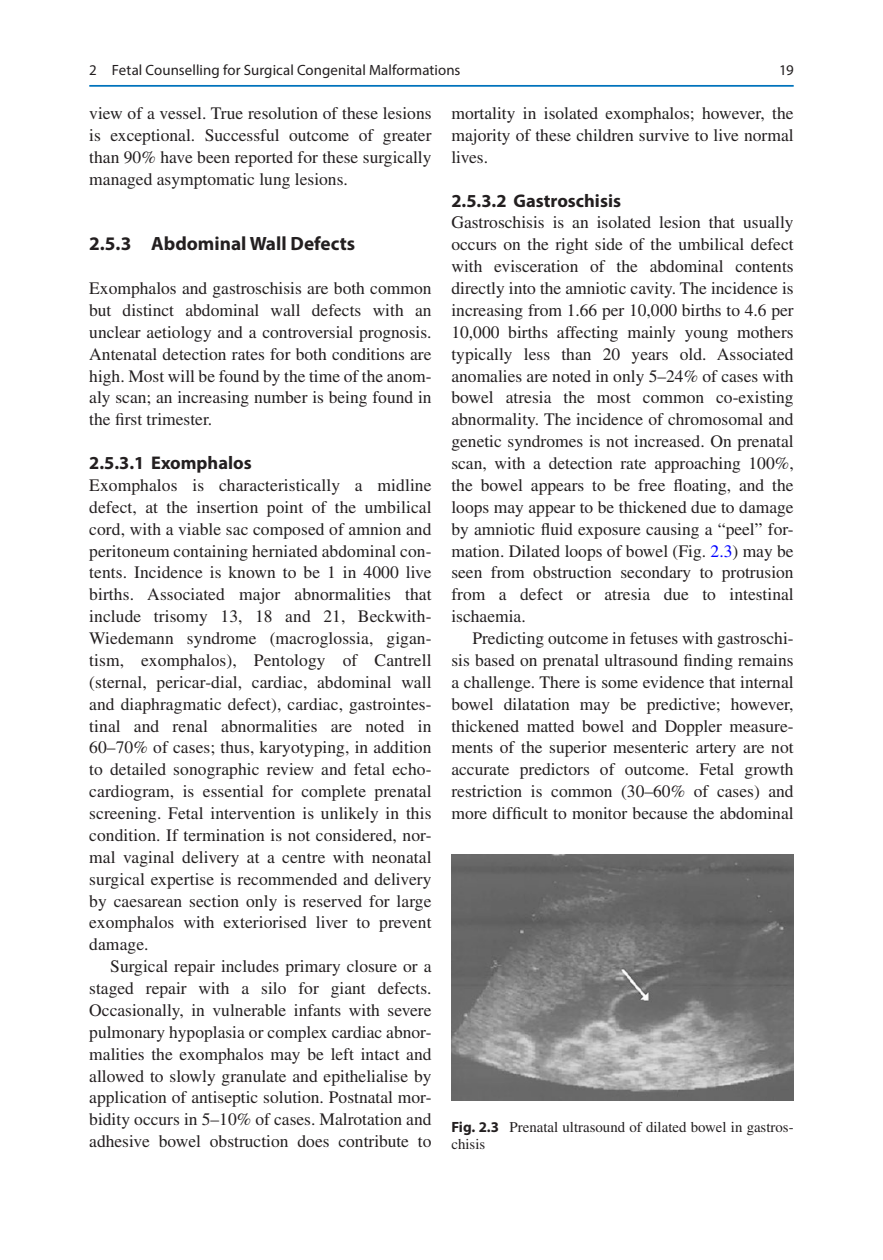
<style>
.page{position:relative;width:883px;height:1260px;background:#fff}
.page>*{position:absolute;margin:0;border:0;box-sizing:border-box;transform-origin:0 0}
._2_hd{font:700 19.25px "Myriad Pro";color:#231f20}
._3_hd{font:700 18.38px "Myriad Pro";color:#231f20}
.Text_flush{font:17.5px/21.9px "Times LT Std";color:#231f20;text-align:justify}
.Text{font:17.5px/21.9px "Times LT Std";color:#231f20;text-align:justify}
.t1{font:14.88px/17.5px "Times LT Std";color:#231f20}
.t2{font:14.88px "Myriad Pro";letter-spacing:.005em;color:#231f20}
.s1{color:#00f}
.s2{font-family:"Myriad Pro";font-weight:700}
</style>
<div class="page">
<img style="left:451px;top:855px;width:343px;height:246px">
<hr style="left:89px;top:85px;width:705px;height:2px;background:#0073bc">
<p class="t2" style="left:89px;top:61px;width:373px">2 Fetal Counselling for Surgical Congenital Malformations</p>
<p class="t2" style="left:779px;top:61px;width:16px">19</p>
<p class="Text" style="left:89px;top:102px;width:344px">view of a vessel. True resolution of these lesions is exceptional. Successful outcome of greater than 90% have been reported for these surgically managed asymptomatic lung lesions.</p>
<h3 class="_2_hd" style="left:89px;top:231px;width:267px">2.5.3 Abdominal Wall Defects</h3>
<p class="Text_flush" style="left:89px;top:277px;width:344px">Exomphalos and gastroschisis are both common but distinct abdominal wall defects with an unclear aetiology and a controversial prognosis.<br>Antenatal detection rates for both conditions are high. Most will be found by the time of the anom&shy;aly scan; an increasing number is being found in the first trimester.</p>
<h4 class="_3_hd" style="left:89px;top:451px;width:164px">2.5.3.1 Exomphalos</h4>
<p class="Text_flush" style="left:89px;top:474px;width:344px">Exomphalos is characteristically a midline defect, at the insertion point of the umbilical cord, with a viable sac composed of amnion and peritoneum containing herniated abdominal con&shy;tents. Incidence is known to be 1 in 4000 live births. Associated major abnormalities that include trisomy 13, 18 and 21, Beckwith-Wiedemann syndrome (macroglossia, gigan&shy;tism, exomphalos), Pentology of Cantrell (sternal, pericar-dial, cardiac, abdominal wall and diaphragmatic defect), cardiac, gastrointes&shy;tinal and renal abnormalities are noted in 60–70% of cases; thus, karyotyping, in addition to detailed sonographic review and fetal echo&shy;cardiogram, is essential for complete prenatal screening. Fetal intervention is unlikely in this condition. If termination is not considered, nor&shy;mal vaginal delivery at a centre with neonatal surgical expertise is recommended and delivery by caesarean section only is reserved for large exomphalos with exteriorised liver to prevent damage.</p>
<p class="Text" style="left:89px;top:955px;width:344px;text-indent:21px">Surgical repair includes primary closure or a staged repair with a silo for giant defects.<br>Occasionally, in vulnerable infants with severe pulmonary hypoplasia or complex cardiac abnor&shy;malities the exomphalos may be left intact and allowed to slowly granulate and epithelialise by application of antiseptic solution. Postnatal mor&shy;bidity occurs in 5–10% of cases. Malrotation and adhesive bowel obstruction does contribute to</p>
<p class="Text" style="left:451px;top:102px;width:344px">mortality in isolated exomphalos; however, the majority of these children survive to live normal lives.</p>
<h4 class="_3_hd" style="left:451px;top:188px;width:171px">2.5.3.2 Gastroschisis</h4>
<p class="Text_flush" style="left:451px;top:212px;width:344px">Gastroschisis is an isolated lesion that usually occurs on the right side of the umbilical defect with evisceration of the abdominal contents directly into the amniotic cavity. The incidence is increasing from 1.66 per 10,000 births to 4.6 per 10,000 births affecting mainly young mothers typically less than 20 years old. Associated anomalies are noted in only 5–24% of cases with bowel atresia the most common co-existing abnormality. The incidence of chromosomal and genetic syndromes is not increased. On prenatal scan, with a detection rate approaching 100%, the bowel appears to be free floating, and the loops may appear to be thickened due to damage by amniotic fluid exposure causing a “peel” for&shy;mation. Dilated loops of bowel (Fig. <span class="s1">2.3</span>) may be seen from obstruction secondary to protrusion from a defect or atresia due to intestinal ischaemia.</p>
<p class="Text" style="left:451px;top:627px;width:344px;text-indent:21px">Predicting outcome in fetuses with gastroschi&shy;sis based on prenatal ultrasound finding remains a challenge. There is some evidence that internal bowel dilatation may be predictive; however, thickened matted bowel and Doppler measure&shy;ments of the superior mesenteric artery are not accurate predictors of outcome. Fetal growth restriction is common (30–60% of cases) and more difficult to monitor because the abdominal</p>
<p class="t1" style="left:451px;top:1118px;width:344px"><span class="s2">Fig. 2.3</span> Prenatal ultrasound of dilated bowel in gastros&shy;chisis</p>
</div>
